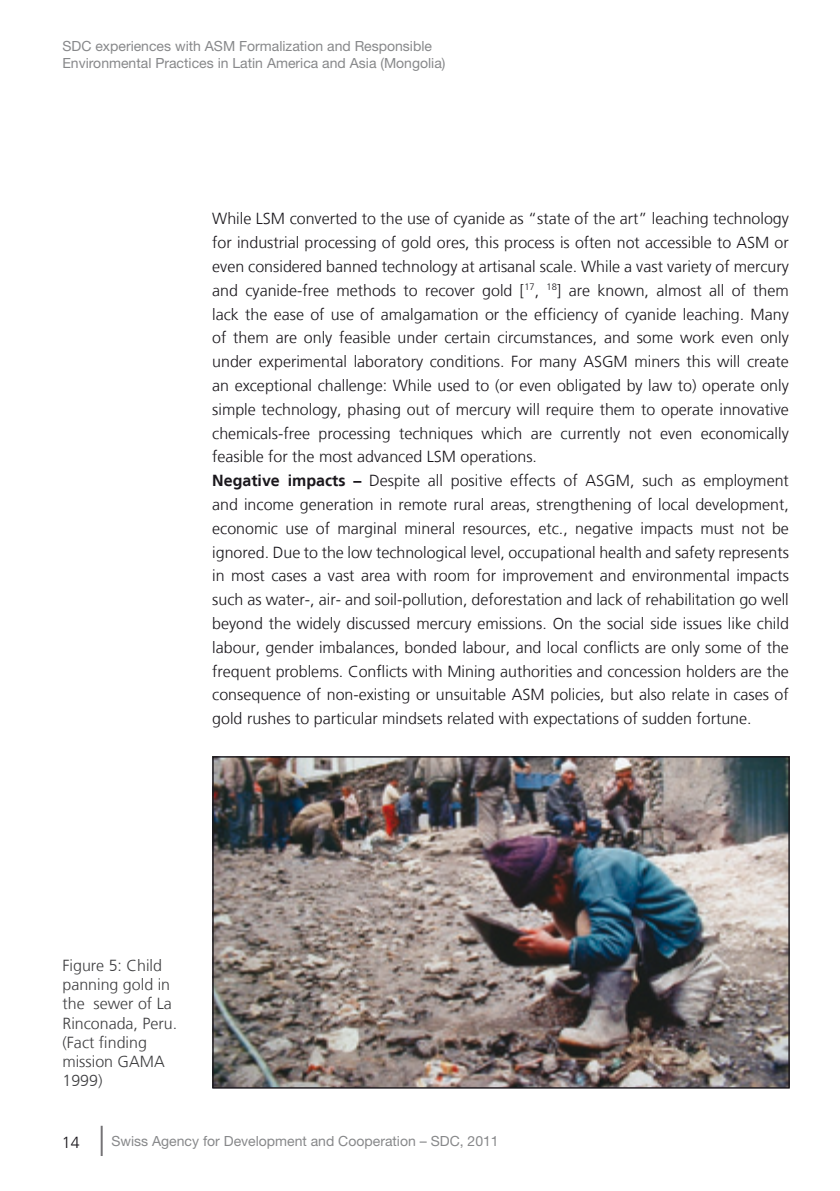
<style>
.page{position:relative;width:840px;height:1191px;background:#fff}
.page>*{position:absolute;margin:0;border:0;box-sizing:border-box;transform-origin:0 0}
.t1{font:300 16px/23.8px "Frutiger LT";color:#1a171c}
.t2{font:300 16px/19.2px "Frutiger LT";color:#3e3e40}
.t3{font:14px/16.8px "Helvetica Neue LT Std";color:#87888a}
.s1{font-weight:700}
</style>
<div class="page">
<hr style="left:101px;top:1125px;width:2px;height:31px;background:#1a171c">
<img style="left:214px;top:758px;width:573px;height:328px">
<p class="t3" style="left:62px;top:37px;width:384px">SDC experiences with ASM Formalization and Responsible<br>Environmental Practices in Latin America and Asia (Mongolia)</p>
<p class="t1" style="left:212px;top:207px;width:578px">While LSM converted to the use of cyanide as “state of the art” leaching technology for industrial processing of gold ores, this process is often not accessible to ASM or even considered banned technology at artisanal scale. While a vast variety of mercury and cyanide-free methods to recover gold [<sup>17</sup>, <sup>18</sup>] are known, almost all of them lack the ease of use of amalgamation or the efficiency of cyanide leaching. Many of them are only feasible under certain circumstances, and some work even only under experimental laboratory conditions. For many ASGM miners this will create an exceptional challenge: While used to (or even obligated by law to) operate only simple technology, phasing out of mercury will require them to operate innovative chemicals-free processing techniques which are currently not even economically feasible for the most advanced LSM operations.<br><span class="s1">Negative impacts –</span> Despite all positive effects of ASGM, such as employment and income generation in remote rural areas, strengthening of local development, economic use of marginal mineral resources, etc., negative impacts must not be ignored. Due to the low technological level, occupational health and safety represents in most cases a vast area with room for improvement and environmental impacts such as water-, air- and soil-pollution, deforestation and lack of rehabilitation go well beyond the widely discussed mercury emissions. On the social side issues like child labour, gender imbalances, bonded labour, and local conflicts are only some of the frequent problems. Conflicts with Mining authorities and concession holders are the consequence of non-existing or unsuitable ASM policies, but also relate in cases of gold rushes to particular mindsets related with expectations of sudden fortune.</p>
<p class="t2" style="left:62px;top:956px;width:116px">Figure 5: Child panning gold in the sewer of La<br>Rinconada, Peru. (Fact finding mission GAMA<br>1999)</p>
<p class="t1" style="left:62px;top:1131px;width:19px">14</p>
<p class="t3" style="left:111px;top:1132px;width:388px">Swiss Agency for Development and Cooperation – SDC, 2011</p>
</div>
